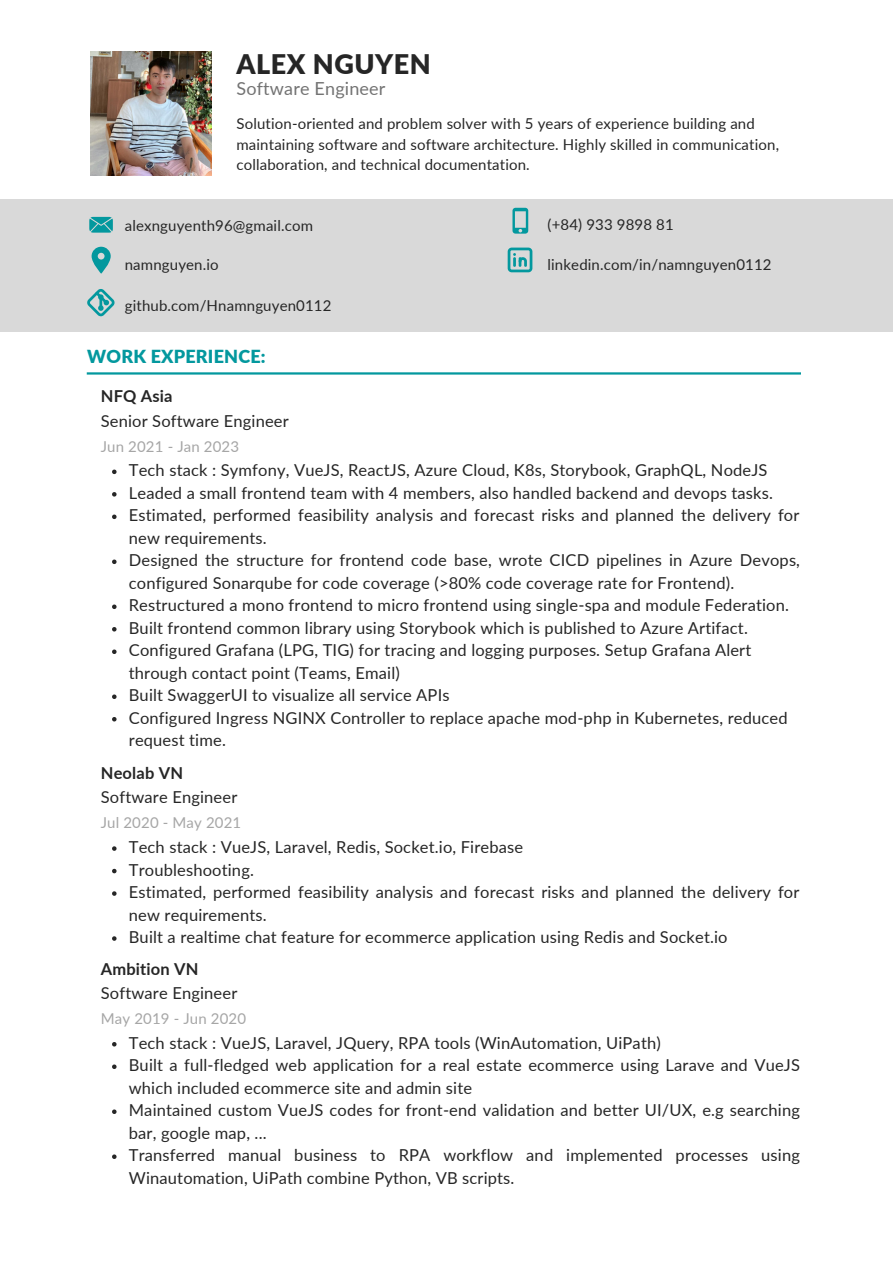
<style>
.page{position:relative;width:893px;height:1264px;background:#fff}
.page>*{position:absolute;margin:0;border:0;box-sizing:border-box;transform-origin:0 0}
.t1{font:900 27px "Lato";letter-spacing:.02em;color:#262626}
.t2{font:18px "Lato";letter-spacing:.01em;color:#737373}
.t3{font:900 18px "Lato";letter-spacing:.01em;color:#03989e}
.t4{font:16.5px/22.5px "Lato";letter-spacing:.01em;color:#262626}
.t5{font:700 16.5px "Lato";letter-spacing:.01em;color:#262626}
.t6{font:15px/20.2px "Lato";letter-spacing:.01em;color:#262626}
.t7{font:15px "Lato";letter-spacing:.01em;color:#a6a6a6}
</style>
<div class="page">
<div style="left:0;top:199px;width:892px;height:132px;background:#d9d9d9"></div>
<img style="left:90px;top:52px;width:122px;height:123px">
<svg style="left:89px;top:217px;width:24px;height:16px"></svg>
<svg style="left:92px;top:247px;width:19px;height:27px"></svg>
<svg style="left:87px;top:289px;width:27px;height:27px"></svg>
<svg style="left:512px;top:208px;width:16px;height:26px"></svg>
<svg style="left:507px;top:247px;width:25px;height:25px"></svg>
<hr style="left:87px;top:372px;width:713px;height:2px;background:#03989e">
<svg style="left:112px;top:469px;width:4px;height:5px"></svg>
<svg style="left:112px;top:492px;width:4px;height:4px"></svg>
<svg style="left:112px;top:514px;width:4px;height:5px"></svg>
<svg style="left:112px;top:559px;width:4px;height:5px"></svg>
<svg style="left:112px;top:604px;width:4px;height:5px"></svg>
<svg style="left:112px;top:627px;width:4px;height:4px"></svg>
<svg style="left:112px;top:649px;width:4px;height:5px"></svg>
<svg style="left:112px;top:694px;width:4px;height:5px"></svg>
<svg style="left:112px;top:717px;width:4px;height:4px"></svg>
<svg style="left:112px;top:846px;width:4px;height:4px"></svg>
<svg style="left:112px;top:868px;width:4px;height:5px"></svg>
<svg style="left:112px;top:891px;width:4px;height:4px"></svg>
<svg style="left:112px;top:936px;width:4px;height:4px"></svg>
<svg style="left:112px;top:1042px;width:4px;height:4px"></svg>
<svg style="left:112px;top:1064px;width:4px;height:4px"></svg>
<svg style="left:112px;top:1109px;width:4px;height:4px"></svg>
<svg style="left:112px;top:1154px;width:4px;height:4px"></svg>
<h1 class="t1" style="left:236px;top:47px;width:196px">ALEX NGUYEN</h1>
<p class="t2" style="left:236px;top:77px;width:150px">Software Engineer</p>
<p class="t6" style="left:236px;top:113px;width:544px">Solution-oriented and problem solver with 5 years of experience building and maintaining software and software architecture. Highly skilled in communication, collaboration, and technical documentation.</p>
<p class="t6" style="left:125px;top:215px;width:190px">alexnguyenth96@gmail.com</p>
<p class="t6" style="left:125px;top:254px;width:95px">namnguyen.io</p>
<p class="t6" style="left:125px;top:295px;width:208px">github.com/Hnamnguyen0112</p>
<p class="t3" style="left:87px;top:345px;width:180px">WORK EXPERIENCE:</p>
<p class="t6" style="left:547px;top:214px;width:128px">(+84) 933 9898 81</p>
<p class="t6" style="left:547px;top:254px;width:225px">linkedin.com/in/namnguyen0112</p>
<p class="t5" style="left:101px;top:386px;width:73px">NFQ Asia</p>
<p class="t4" style="left:101px;top:409px;width:189px">Senior Software Engineer</p>
<p class="t4" style="left:129px;top:458px;width:672px">Tech stack : Symfony, VueJS, ReactJS, Azure Cloud, K8s, Storybook, GraphQL, NodeJS Leaded a small frontend team with 4 members, also handled backend and devops tasks.<br>Estimated, performed feasibility analysis and forecast risks and planned the delivery for new requirements.<br>Designed the structure for frontend code base, wrote CICD pipelines in Azure Devops, configured Sonarqube for code coverage (&gt;80% code coverage rate for Frontend).<br>Restructured a mono frontend to micro frontend using single-spa and module Federation.<br>Built frontend common library using Storybook which is published to Azure Artifact.<br>Configured Grafana (LPG, TIG) for tracing and logging purposes. Setup Grafana Alert through contact point (Teams, Email)<br>Built SwaggerUI to visualize all service APIs<br>Configured Ingress NGINX Controller to replace apache mod-php in Kubernetes, reduced request time.</p>
<p class="t7" style="left:101px;top:437px;width:140px">Jun 2021 - Jan 2023</p>
<p class="t5" style="left:101px;top:762px;width:84px">Neolab VN</p>
<p class="t4" style="left:101px;top:785px;width:138px">Software Engineer</p>
<p class="t4" style="left:129px;top:835px;width:672px">Tech stack : VueJS, Laravel, Redis, Socket.io, Firebase<br>Troubleshooting.<br>Estimated, performed feasibility analysis and forecast risks and planned the delivery for new requirements.<br>Built a realtime chat feature for ecommerce application using Redis and Socket.io</p>
<p class="t7" style="left:101px;top:813px;width:142px">Jul 2020 - May 2021</p>
<p class="t5" style="left:101px;top:958px;width:99px">Ambition VN</p>
<p class="t4" style="left:101px;top:981px;width:138px">Software Engineer</p>
<p class="t4" style="left:129px;top:1031px;width:672px">Tech stack : VueJS, Laravel, JQuery, RPA tools (WinAutomation, UiPath)<br>Built a full-fledged web application for a real estate ecommerce using Larave and VueJS which included ecommerce site and admin site<br>Maintained custom VueJS codes for front-end validation and better UI/UX, e.g searching bar, google map, ...<br>Transferred manual business to RPA workflow and implemented processes using Winautomation, UiPath combine Python, VB scripts.</p>
<p class="t7" style="left:101px;top:1009px;width:147px">May 2019 - Jun 2020</p>
</div>
